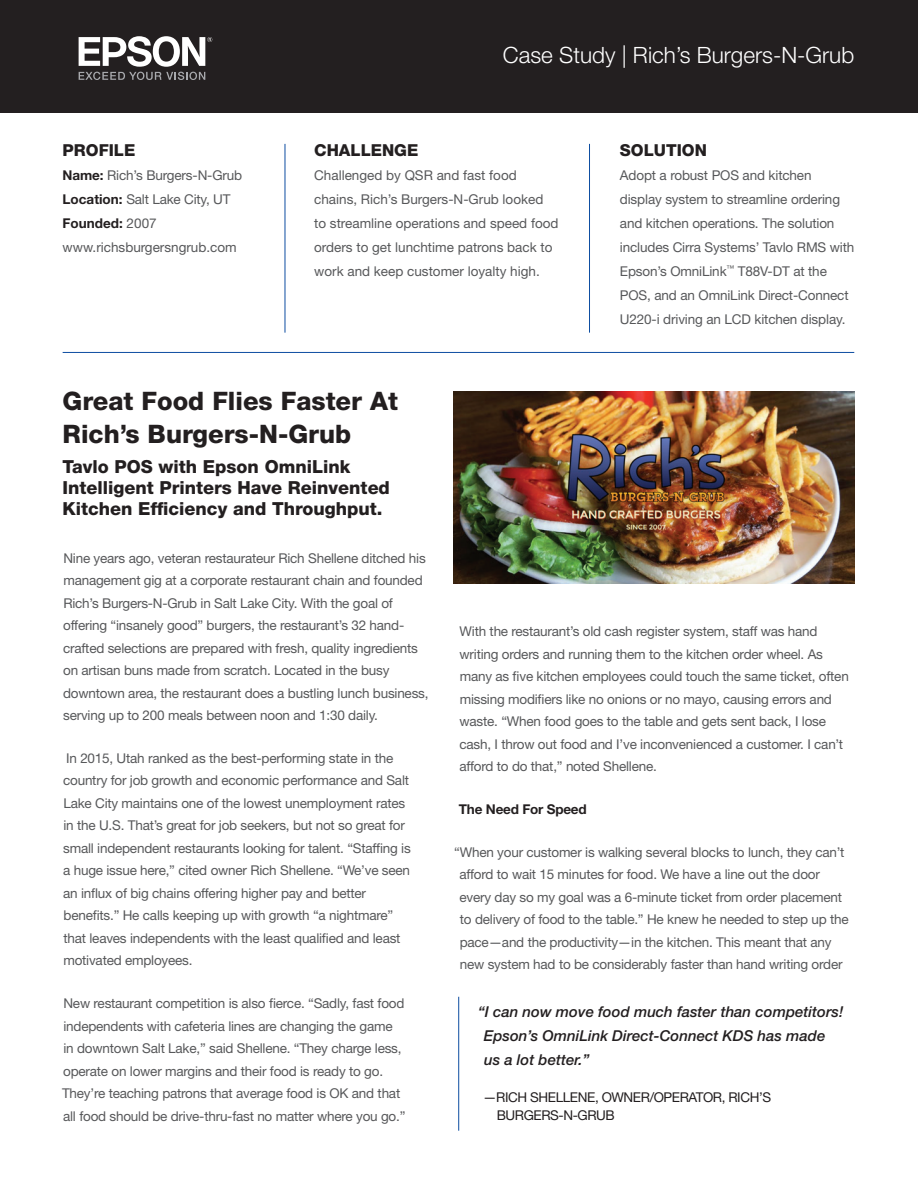
<style>
.page{position:relative;width:918px;height:1188px;background:#fff}
.page>*{position:absolute;margin:0;border:0;box-sizing:border-box;transform-origin:0 0}
.t1{font:800 25.5px/33px "Helvetica Neue LT Std";color:#231f20}
.t2{font:300 22.5px "Helvetica Neue LT Std";color:#fff}
.t3{font:800 18px/21px "Helvetica Neue LT Std";color:#231f20}
.t4{font:800 16.5px "Helvetica Neue LT Std";color:#231f20}
.t5{font:italic 500 15px/24px "Helvetica Neue LT Std";color:#231f20}
.t6{font:13.5px/22.5px "Helvetica Neue LT Std";letter-spacing:-.015em;color:#57585a}
.t7{font:13.5px/18px "Helvetica Neue LT Std";letter-spacing:-.03em;color:#231f20}
.t8{font:700 13.5px "Helvetica Neue LT Std";letter-spacing:-.015em;color:#231f20}
.s1{font-weight:700;color:#231f20}
</style>
<div class="page">
<div style="left:0;top:0;width:918px;height:112px;background:#231f20"></div>
<svg style="left:79px;top:36px;width:133px;height:44px"></svg>
<hr style="left:458px;top:997px;width:1px;height:134px;background:#0d4da1">
<hr style="left:589px;top:144px;width:1px;height:189px;background:#0d4da1">
<hr style="left:285px;top:144px;width:1px;height:189px;background:#0d4da1">
<hr style="left:63px;top:352px;width:791px;height:1px;background:#0d4da1">
<img style="left:453px;top:391px;width:401px;height:192px">
<p class="t4" style="left:63px;top:140px;width:74px">PROFILE</p>
<p class="t6" style="left:63px;top:163px;width:181px;line-height:24px"><span class="s1">Name:</span> Rich’s Burgers-N-Grub<br><span class="s1">Location:</span> Salt Lake City, UT<br><span class="s1">Founded:</span> 2007 www.richsburgersngrub.com</p>
<h2 class="t2" style="left:503px;top:41px;width:353px">Case Study | Rich’s Burgers-N-Grub</h2>
<p class="t4" style="left:314px;top:140px;width:106px">CHALLENGE</p>
<p class="t6" style="left:314px;top:163px;width:246px;line-height:24px">Challenged by QSR and fast food chains, Rich’s Burgers-N-Grub looked to streamline operations and speed food orders to get lunchtime patrons back to work and keep customer loyalty high.</p>
<p class="t4" style="left:620px;top:140px;width:89px">SOLUTION</p>
<p class="t6" style="left:620px;top:163px;width:236px;line-height:24px">Adopt a robust POS and kitchen display system to streamline ordering and kitchen operations. The solution includes Cirra Systems’ Tavlo RMS with Epson’s OmniLink<sup>™</sup> T88V-DT at the POS, and an OmniLink Direct-Connect U220-i driving an LCD kitchen display.</p>
<h1 class="t1" style="left:63px;top:384px;width:337px">Great Food Flies Faster At<br>Rich’s Burgers-N-Grub</h1>
<h3 class="t3" style="left:63px;top:456px;width:329px">Tavlo POS with Epson OmniLink<br>Intelligent Printers Have Reinvented<br>Kitchen Efficiency and Throughput.</h3>
<p class="t6" style="left:63px;top:546px;width:367px">Nine years ago, veteran restaurateur Rich Shellene ditched his management gig at a corporate restaurant chain and founded Rich’s Burgers-N-Grub in Salt Lake City. With the goal of offering “insanely good” burgers, the restaurant’s 32 hand&shy;crafted selections are prepared with fresh, quality ingredients on artisan buns made from scratch. Located in the busy downtown area, the restaurant does a bustling lunch business, serving up to 200 meals between noon and 1:30 daily.</p>
<p class="t6" style="left:63px;top:747px;width:349px">In 2015, Utah ranked as the best-performing state in the country for job growth and economic performance and Salt Lake City maintains one of the lowest unemployment rates in the U.S. That’s great for job seekers, but not so great for small independent restaurants looking for talent. “Staffing is a huge issue here,” cited owner Rich Shellene. “We’ve seen an influx of big chains offering higher pay and better benefits.” He calls keeping up with growth “a nightmare” that leaves independents with the least qualified and least motivated employees.</p>
<p class="t6" style="left:62px;top:992px;width:345px">New restaurant competition is also fierce. “Sadly, fast food independents with cafeteria lines are changing the game<br>in downtown Salt Lake,” said Shellene. “They charge less, operate on lower margins and their food is ready to go.<br>They’re teaching patrons that average food is OK and that all food should be drive-thru-fast no matter where you go.”</p>
<p class="t6" style="left:460px;top:620px;width:391px">With the restaurant’s old cash register system, staff was hand writing orders and running them to the kitchen order wheel. As many as five kitchen employees could touch the same ticket, often missing modifiers like no onions or no mayo, causing errors and waste. “When food goes to the table and gets sent back, I lose cash, I throw out food and I’ve inconvenienced a customer. I can’t afford to do that,” noted Shellene.</p>
<p class="t8" style="left:459px;top:801px;width:129px">The Need For Speed</p>
<p class="t6" style="left:460px;top:840px;width:391px;text-indent:-5px">“When your customer is walking several blocks to lunch, they can’t afford to wait 15 minutes for food. We have a line out the door every day so my goal was a 6-minute ticket from order placement to delivery of food to the table.” He knew he needed to step up the pace—and the productivity—in the kitchen. This meant that any new system had to be considerably faster than hand writing order</p>
<p class="t5" style="left:484px;top:1000px;width:361px;text-indent:-6px">“I can now move food much faster than competitors!<br>Epson’s OmniLink Direct-Connect KDS has made us a lot better.”</p>
<p class="t7" style="left:497px;top:1088px;width:276px;text-indent:-14px">—RICH SHELLENE, OWNER/OPERATOR, RICH’S<br>BURGERS-N-GRUB</p>
</div>
